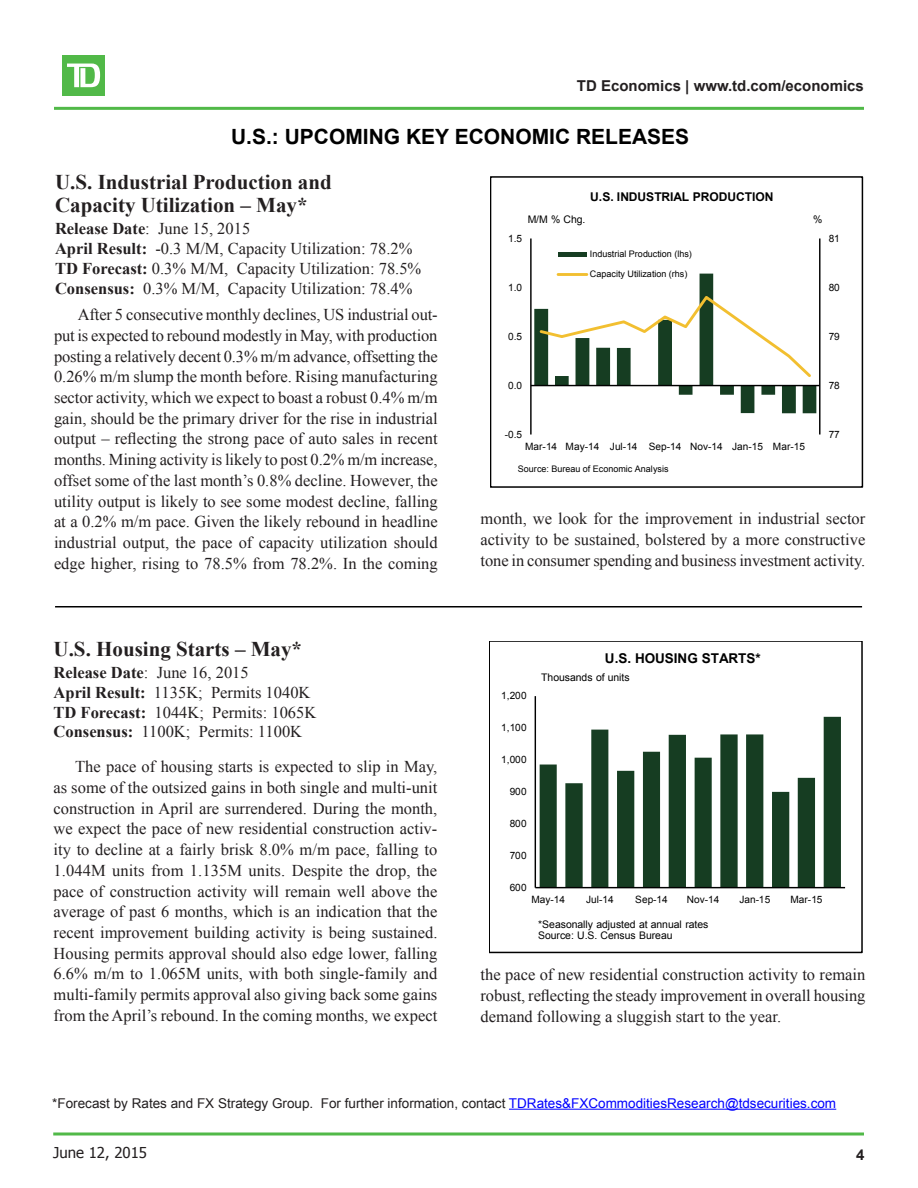
<style>
.page{position:relative;width:918px;height:1188px;background:#fff}
.page>*{position:absolute;margin:0;border:0;box-sizing:border-box;transform-origin:0 0}
.us_-_indicator{font:700 21px "Times New Roman";color:#231f20}
.us_-_heading{font:700 21px "Arial";color:#000}
.us_-_para{font:16.5px/20.7px "Times New Roman";color:#231f20;text-align:justify}
.us_-_consensus{font:16.5px "Times New Roman";color:#231f20}
.us_-_date{font:16.5px "Times New Roman";color:#231f20}
.master_A_page_-_page{font:700 15px "Arial";color:#231f20}
.t1{font:15px "Tahoma";color:#231f20}
.TDSI_contact{font:13.5px "Arial";color:#231f20}
.t2{font:700 13.5px "Arial";color:#000}
.t3{font:700 12px "Arial";letter-spacing:-.005em;color:#000}
.t4{font:10.5px/10.5px "Arial";letter-spacing:-.005em;color:#000}
.t5{font:10.05px "Arial";color:#000}
.t6{font:9px "Arial";color:#000}
.s1{font-weight:700}
.s2{color:#00f}
</style>
<div class="page">
<svg style="left:53px;top:1132px;width:811px;height:4px;background:#7cca75"></svg>
<hr style="left:54px;top:107px;width:810px;height:3px;background:#51b948">
<div style="left:63px;top:55px;width:42px;height:41px;background:#51b948"></div>
<svg style="left:67px;top:64px;width:33px;height:23px"></svg>
<hr style="left:55px;top:606px;width:807px;height:2px;background:#000">
<hr style="left:509px;top:1109px;width:327px;height:1px;background:#00f">
<svg style="left:540px;top:717px;width:301px;height:170px;fill:#163d22"></svg>
<hr style="left:535px;top:696px;width:1px;height:192px;background:#000">
<hr style="left:535px;top:887px;width:310px;height:1px;background:#000">
<div style="left:489px;top:641px;width:374px;height:312px;border:2px solid #000"></div>
<hr style="left:819px;top:238px;width:2px;height:197px;background:#000">
<hr style="left:530px;top:238px;width:2px;height:197px;background:#000">
<hr style="left:531px;top:385px;width:289px;height:1px;background:#000">
<svg style="left:534px;top:274px;width:282px;height:139px"></svg>
<div style="left:558px;top:252px;width:29px;height:5px;background:#163d22"></div>
<hr style="left:558px;top:273px;width:29px;height:3px;background:#f2bf30">
<div style="left:491px;top:177px;width:372px;height:311px;border:2px solid #000"></div>
<p class="master_A_page_-_page" style="left:577px;top:76px;width:289px">TD Economics | www.td.com/economics</p>
<p class="us_-_heading" style="left:231px;top:123px;width:460px">U.S.: UPCOMING KEY ECONOMIC RELEASES</p>
<p class="us_-_indicator" style="left:55px;top:168px;width:278px">U.S. Industrial Production and</p>
<p class="us_-_indicator" style="left:55px;top:191px;width:254px">Capacity Utilization – May*</p>
<p class="us_-_date" style="left:55px;top:218px;width:197px"><span class="s1">Release Date</span>: June 15, 2015</p>
<p class="us_-_consensus" style="left:55px;top:237px;width:359px"><span class="s1">April Result:</span> -0.3 M/M, Capacity Utilization: 78.2%</p>
<p class="us_-_consensus" style="left:55px;top:257px;width:368px"><span class="s1">TD Forecast:</span> 0.3% M/M, Capacity Utilization: 78.5%</p>
<p class="us_-_consensus" style="left:55px;top:277px;width:359px"><span class="s1">Consensus:</span> 0.3% M/M, Capacity Utilization: 78.4%</p>
<p class="us_-_para" style="left:54px;top:304px;width:385px;text-indent:24px">After 5 consecutive monthly declines, US industrial out&shy;put is expected to rebound modestly in May, with production posting a relatively decent 0.3% m/m advance, offsetting the 0.26% m/m slump the month before. Rising manufacturing sector activity, which we expect to boast a robust 0.4% m/m gain, should be the primary driver for the rise in industrial output – reflecting the strong pace of auto sales in recent months. Mining activity is likely to post 0.2% m/m increase, offset some of the last month’s 0.8% decline. However, the utility output is likely to see some modest decline, falling at a 0.2% m/m pace. Given the likely rebound in headline industrial output, the pace of capacity utilization should edge higher, rising to 78.5% from 78.2%. In the coming</p>
<p class="us_-_indicator" style="left:54px;top:635px;width:250px">U.S. Housing Starts – May*</p>
<p class="us_-_date" style="left:54px;top:661px;width:197px"><span class="s1">Release Date</span>: June 16, 2015</p>
<p class="us_-_consensus" style="left:54px;top:681px;width:258px"><span class="s1">April Result:</span> 1135K; Permits 1040K</p>
<p class="us_-_consensus" style="left:54px;top:701px;width:264px"><span class="s1">TD Forecast:</span> 1044K; Permits: 1065K</p>
<p class="us_-_consensus" style="left:54px;top:721px;width:250px"><span class="s1">Consensus:</span> 1100K; Permits: 1100K</p>
<p class="us_-_para" style="left:54px;top:756px;width:386px;text-indent:22px">The pace of housing starts is expected to slip in May, as some of the outsized gains in both single and multi-unit construction in April are surrendered. During the month, we expect the pace of new residential construction activ&shy;ity to decline at a fairly brisk 8.0% m/m pace, falling to 1.044M units from 1.135M units. Despite the drop, the pace of construction activity will remain well above the average of past 6 months, which is an indication that the recent improvement building activity is being sustained.<br>Housing permits approval should also edge lower, falling 6.6% m/m to 1.065M units, with both single-family and multi-family permits approval also giving back some gains from the April’s rebound. In the coming months, we expect</p>
<p class="t3" style="left:590px;top:188px;width:185px">U.S. INDUSTRIAL PRODUCTION</p>
<p class="t4" style="left:528px;top:214px;width:59px">M/M % Chg.</p>
<p class="t4" style="left:813px;top:214px;width:11px">%</p>
<p class="t5" style="left:508px;top:232px;width:16px">1.5</p>
<p class="t5" style="left:508px;top:281px;width:16px">1.0</p>
<p class="t5" style="left:508px;top:330px;width:16px">0.5</p>
<p class="t5" style="left:508px;top:379px;width:16px">0.0</p>
<p class="t5" style="left:505px;top:428px;width:19px">-0.5</p>
<p class="t6" style="left:590px;top:248px;width:103px">Industrial Production (lhs)</p>
<p class="t6" style="left:590px;top:268px;width:99px">Capacity Utilization (rhs)</p>
<p class="t5" style="left:525px;top:440px;width:281px">Mar-14 May-14 Jul-14 Sep-14 Nov-14 Jan-15 Mar-15</p>
<p class="t6" style="left:518px;top:463px;width:152px">Source: Bureau of Economic Analysis</p>
<p class="t5" style="left:829px;top:232px;width:13px">81</p>
<p class="t5" style="left:829px;top:281px;width:13px">80</p>
<p class="t5" style="left:829px;top:330px;width:13px">79</p>
<p class="t5" style="left:829px;top:379px;width:13px">78</p>
<p class="t5" style="left:829px;top:428px;width:13px">77</p>
<p class="us_-_para" style="left:481px;top:508px;width:386px">month, we look for the improvement in industrial sector activity to be sustained, bolstered by a more constructive tone in consumer spending and business investment activity.</p>
<p class="t5" style="left:501px;top:689px;width:27px">1,200</p>
<p class="t5" style="left:501px;top:721px;width:27px">1,100</p>
<p class="t5" style="left:501px;top:753px;width:27px">1,000</p>
<p class="t5" style="left:510px;top:785px;width:18px">900</p>
<p class="t5" style="left:510px;top:817px;width:18px">800</p>
<p class="t5" style="left:510px;top:849px;width:18px">700</p>
<p class="t5" style="left:510px;top:881px;width:18px">600</p>
<p class="t2" style="left:605px;top:649px;width:157px">U.S. HOUSING STARTS*</p>
<p class="t4" style="left:541px;top:672px;width:90px">Thousands of units</p>
<p class="t5" style="left:531px;top:893px;width:35px">May-14</p>
<p class="t5" style="left:586px;top:893px;width:29px">Jul-14</p>
<p class="t5" style="left:635px;top:893px;width:34px">Sep-14</p>
<p class="t5" style="left:687px;top:893px;width:34px">Nov-14</p>
<p class="t5" style="left:739px;top:893px;width:32px">Jan-15</p>
<p class="t5" style="left:790px;top:893px;width:34px">Mar-15</p>
<p class="t4" style="left:538px;top:920px;width:172px">*Seasonally adjusted at annual rates<br>Source: U.S. Census Bureau</p>
<p class="us_-_para" style="left:481px;top:964px;width:386px">the pace of new residential construction activity to remain robust, reflecting the steady improvement in overall housing demand following a sluggish start to the year.</p>
<p class="TDSI_contact" style="left:52px;top:1094px;width:785px">*Forecast by Rates and FX Strategy Group. For further information, contact <span class="s2">TDRates&amp;FXCommoditiesResearch@tdsecurities.com</span></p>
<p class="t1" style="left:53px;top:1142px;width:95px">June 12, 2015</p>
<p class="master_A_page_-_page" style="left:856px;top:1144px;width:10px">4</p>
</div>
